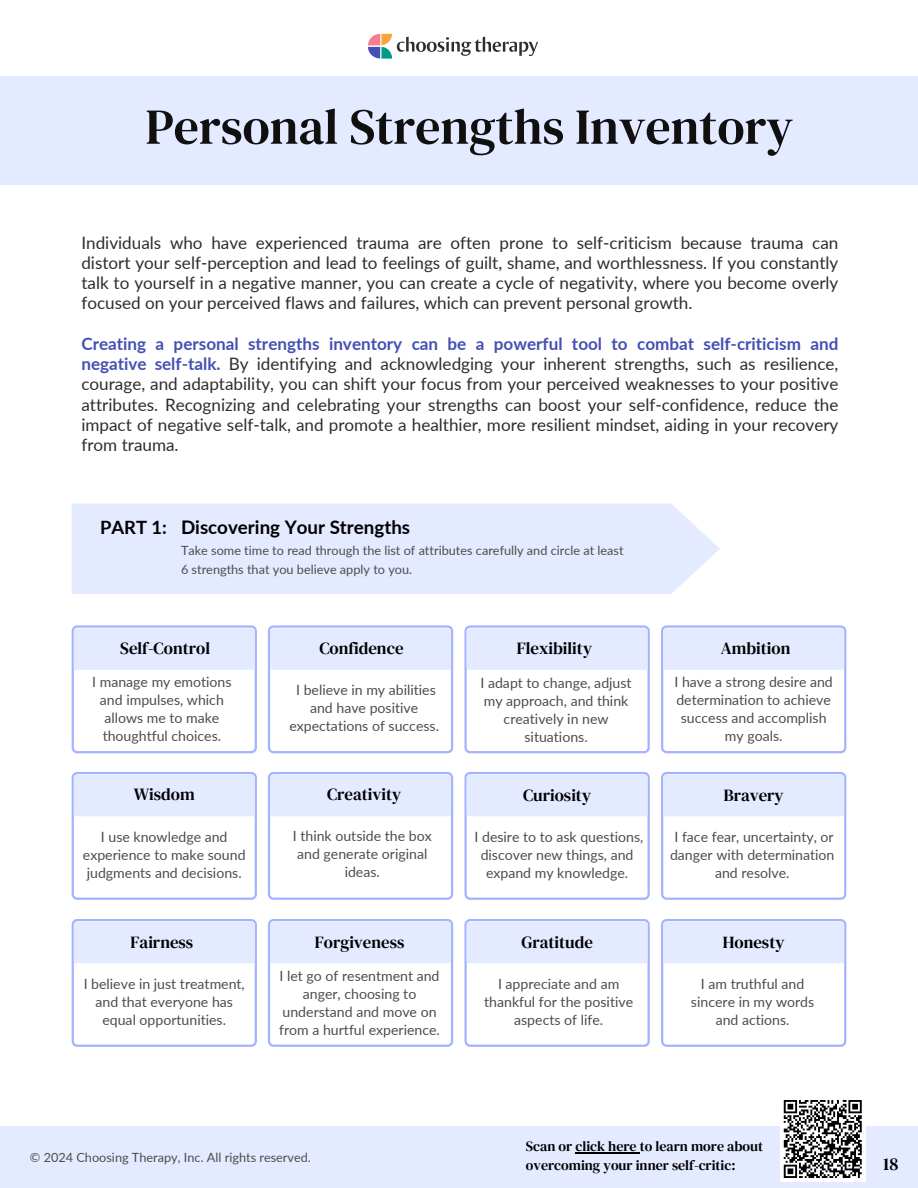
<style>
.page{position:relative;width:918px;height:1188px;background:#fff}
.page>*{position:absolute;margin:0;border:0;box-sizing:border-box;transform-origin:0 0}
.t1{font:50.1px "DM Serif Text";color:#101010}
.t2{font:700 18.75px "Lato";color:#000}
.t3{font:700 18.3px "Lato";color:#000}
.t4{font:18px "DM Serif Text";color:#000}
.t5{font:17.1px/20.2px "Lato";color:#2d2d2d;text-align:justify}
.t6{font:16.95px "DM Serif Text";color:#000}
.t7{font:14.1px/18px "Lato";color:#4e4d4d;text-align:center}
.t8{font:14.1px/19.2px "DM Serif Text";color:#000}
.t9{font:12.75px/19px "Lato";color:#4e4d4d}
.s1{font-weight:700;color:#4450b4}
</style>
<div class="page">
<div style="left:0;top:1126px;width:918px;height:62px;background:#e4eaff"></div>
<div style="left:72px;top:504px;width:648px;height:90px;background:#e4eaff"></div>
<svg style="left:72px;top:772px;width:185px;height:128px"></svg>
<svg style="left:268px;top:772px;width:185px;height:128px"></svg>
<svg style="left:464px;top:772px;width:186px;height:128px"></svg>
<svg style="left:661px;top:772px;width:185px;height:128px"></svg>
<svg style="left:72px;top:919px;width:185px;height:128px"></svg>
<svg style="left:268px;top:919px;width:185px;height:128px"></svg>
<svg style="left:464px;top:919px;width:186px;height:128px"></svg>
<svg style="left:661px;top:919px;width:185px;height:128px"></svg>
<svg style="left:72px;top:625px;width:185px;height:128px"></svg>
<svg style="left:268px;top:625px;width:185px;height:128px"></svg>
<svg style="left:464px;top:625px;width:186px;height:128px"></svg>
<svg style="left:661px;top:625px;width:185px;height:128px"></svg>
<svg style="left:368px;top:34px;width:170px;height:25px"></svg>
<div style="left:0;top:76px;width:918px;height:109px;background:#e4eaff"></div>
<hr style="left:575px;top:1152px;width:65px;height:1px;background:#000">
<div style="left:780px;top:1096px;width:86px;height:86px;background:#fff"></div>
<svg style="left:783px;top:1100px;width:79px;height:78px"></svg>
<h3 class="t1" style="left:146px;top:92px;width:649px">Personal Strengths Inventory</h3>
<h3 class="t5" style="left:81px;top:232px;width:759px">Individuals who have experienced trauma are often prone to self-criticism because trauma can distort your self-perception and lead to feelings of guilt, shame, and worthlessness. If you constantly talk to yourself in a negative manner, you can create a cycle of negativity, where you become overly focused on your perceived flaws and failures, which can prevent personal growth.</h3>
<h2 class="t5" style="left:81px;top:333px;width:759px"><span class="s1">Creating a personal strengths inventory can be a powerful tool to combat self-criticism and negative self-talk.</span> By identifying and acknowledging your inherent strengths, such as resilience, courage, and adaptability, you can shift your focus from your perceived weaknesses to your positive attributes. Recognizing and celebrating your strengths can boost your self-confidence, reduce the impact of negative self-talk, and promote a healthier, more resilient mindset, aiding in your recovery from trauma.</h2>
<p class="t3" style="left:100px;top:516px;width:68px">PART 1:</p>
<h1 class="t2" style="left:181px;top:515px;width:231px">Discovering Your Strengths</h1>
<h3 class="t9" style="left:181px;top:541px;width:444px">Take some time to read through the list of attributes carefully and circle at least<br>6 strengths that you believe apply to you.</h3>
<h3 class="t6" style="left:120px;top:636px;width:91px">Self-Control</h3>
<h4 class="t6" style="left:319px;top:636px;width:86px">Confidence</h4>
<h3 class="t6" style="left:517px;top:636px;width:77px">Flexibility</h3>
<h4 class="t6" style="left:721px;top:637px;width:71px">Ambition</h4>
<h3 class="t7" style="left:92px;top:673px;width:141px">I manage my emotions and impulses, which allows me to make thoughtful choices.</h3>
<h4 class="t7" style="left:289px;top:681px;width:151px">I believe in my abilities and have positive expectations of success.</h4>
<h3 class="t7" style="left:481px;top:673px;width:153px">I adapt to change, adjust my approach, and think creatively in new situations.</h3>
<h4 class="t7" style="left:675px;top:673px;width:160px">I have a strong desire and determination to achieve success and accomplish my goals.</h4>
<p class="t6" style="left:134px;top:783px;width:63px">Wisdom</p>
<p class="t6" style="left:327px;top:783px;width:76px">Creativity</p>
<h3 class="t6" style="left:523px;top:783px;width:70px">Curiosity</h3>
<h4 class="t6" style="left:724px;top:783px;width:62px">Bravery</h4>
<h3 class="t7" style="left:83px;top:827px;width:164px">I use knowledge and experience to make sound judgments and decisions.</h3>
<h4 class="t7" style="left:293px;top:827px;width:140px">I think outside the box and generate original ideas.</h4>
<h3 class="t7" style="left:475px;top:827px;width:170px">I desire to to ask questions, discover new things, and expand my knowledge.</h3>
<h4 class="t7" style="left:670px;top:827px;width:166px">I face fear, uncertainty, or danger with determination and resolve.</h4>
<h3 class="t6" style="left:131px;top:930px;width:64px">Fairness</h3>
<h4 class="t6" style="left:315px;top:930px;width:91px">Forgiveness</h4>
<h3 class="t6" style="left:521px;top:930px;width:73px">Gratitude</h3>
<h4 class="t6" style="left:723px;top:930px;width:63px">Honesty</h4>
<h3 class="t7" style="left:84px;top:974px;width:163px">I believe in just treatment, and that everyone has equal opportunities.</h3>
<h4 class="t7" style="left:279px;top:967px;width:162px">I let go of resentment and anger, choosing to understand and move on from a hurtful experience.</h4>
<h3 class="t7" style="left:484px;top:974px;width:150px">I appreciate and am thankful for the positive aspects of life.</h3>
<h4 class="t7" style="left:691px;top:975px;width:125px">I am truthful and sincere in my words and actions.</h4>
<h4 class="t8" style="left:526px;top:1137px;width:239px">Scan or click here to learn more about overcoming your inner self-critic:</h4>
<p class="t9" style="left:30px;top:1148px;width:283px">© 2024 Choosing Therapy, Inc. All rights reserved.</p>
<p class="t4" style="left:883px;top:1152px;width:17px">18</p>
</div>
